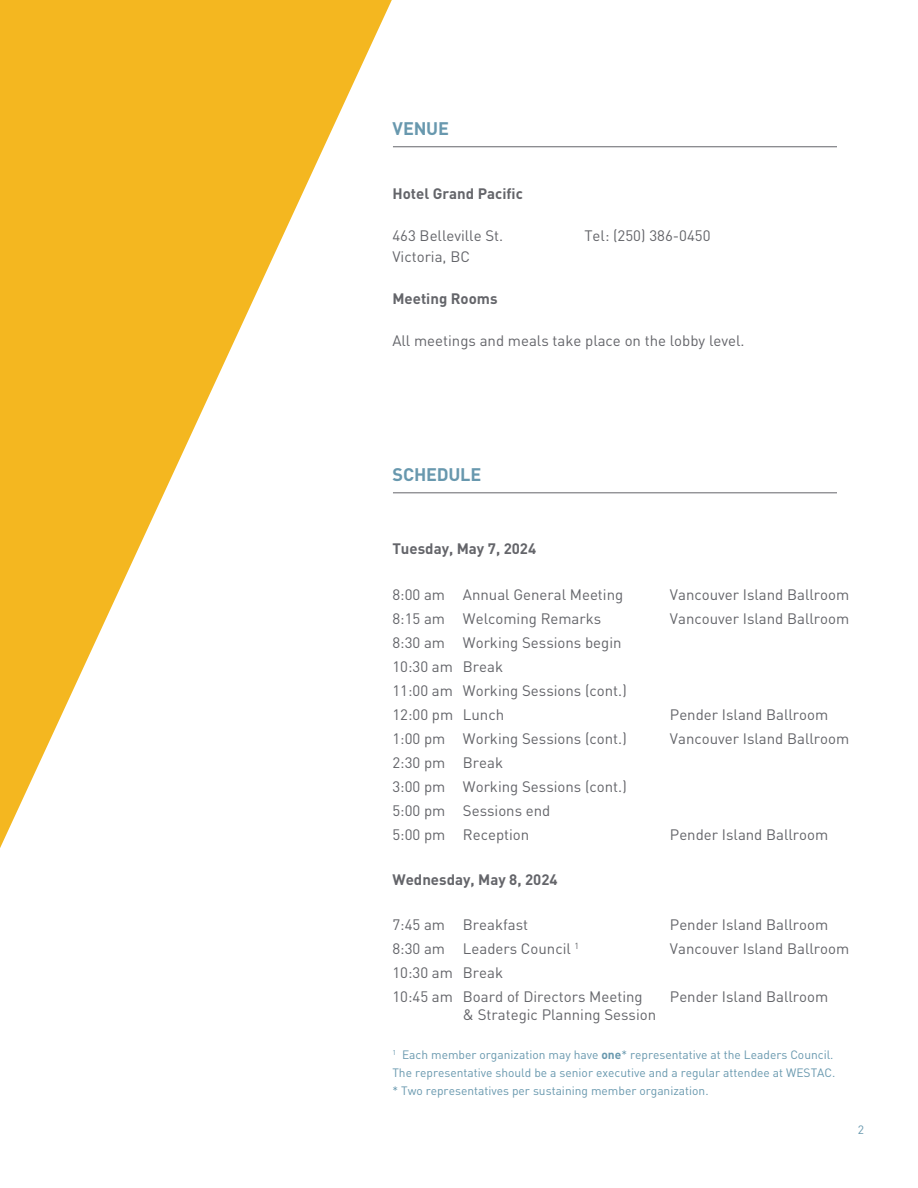
<style>
.page{position:relative;width:918px;height:1188px;background:#fff}
.page>*{position:absolute;margin:0;border:0;box-sizing:border-box;transform-origin:0 0}
.t1{font:700 18px "DINOT";letter-spacing:-.01em;color:#6898ae}
.t2{font:15px/24px "DINOT";color:#64656a}
.t3{font:700 15px "DINOT";color:#64656a}
.t4{font:12px/18px "DINOT";color:#6898ae}
.s1{color:#fff}
.s2{font-weight:700}
</style>
<div class="page">
<hr style="left:393px;top:147px;width:444px;height:1px;background:#64656a">
<hr style="left:393px;top:493px;width:444px;height:1px;background:#64656a">
<svg style="left:0;top:0;width:467px;height:848px"></svg>
<p class="t1" style="left:393px;top:116px;width:58px">VENUE</p>
<p class="t3" style="left:392px;top:184px;width:132px">Hotel Grand Pacific</p>
<p class="t2" style="left:392px;top:223px;width:112px">463 Belleville St.</p>
<p class="t2" style="left:584px;top:223px;width:128px">Tel: (250) 386-0450</p>
<p class="t2" style="left:392px;top:244px;width:79px">Victoria, BC</p>
<p class="t3" style="left:392px;top:289px;width:107px">Meeting Rooms</p>
<p class="t2" style="left:392px;top:328px;width:354px">All meetings and meals take place on the lobby level.</p>
<p class="t1" style="left:393px;top:463px;width:90px">SCHEDULE</p>
<p class="t3" style="left:392px;top:538px;width:145px">Tuesday, May 7, 2024</p>
<p class="t2" style="left:392px;top:582px;width:232px">8:00 am Annual General Meeting</p>
<p class="t2" style="left:670px;top:582px;width:181px">Vancouver Island Ballroom</p>
<p class="t2" style="left:392px;top:606px;width:210px">8:15 am Welcoming Remarks</p>
<p class="t2" style="left:670px;top:606px;width:181px">Vancouver Island Ballroom</p>
<p class="t2" style="left:392px;top:630px;width:231px">8:30 am Working Sessions begin</p>
<p class="t2" style="left:392px;top:654px;width:236px">10:30 am Break<br>11:00 am Working Sessions (cont.)<br>12:00 pm Lunch</p>
<p class="t2" style="left:670px;top:702px;width:160px">Pender Island Ballroom</p>
<p class="t2" style="left:392px;top:726px;width:236px">1:00 pm Working Sessions (cont.)</p>
<p class="t2" style="left:670px;top:726px;width:181px">Vancouver Island Ballroom</p>
<p class="t2" style="left:392px;top:750px;width:236px">2:30 pm Break<br>3:00 pm Working Sessions (cont.)</p>
<p class="t2" style="left:392px;top:798px;width:160px">5:00 pm Sessions end</p>
<p class="t2" style="left:392px;top:822px;width:138px">5:00 pm Reception</p>
<p class="t2" style="left:670px;top:822px;width:160px">Pender Island Ballroom</p>
<p class="t3" style="left:392px;top:870px;width:167px">Wednesday, May 8, 2024</p>
<p class="t2" style="left:392px;top:912px;width:137px">7:45 am Breakfast</p>
<p class="t2" style="left:670px;top:912px;width:160px">Pender Island Ballroom</p>
<p class="t2" style="left:392px;top:936px;width:188px">8:30 am Leaders Council <sup>1</sup></p>
<p class="t2" style="left:670px;top:936px;width:181px">Vancouver Island Ballroom</p>
<p class="t2" style="left:392px;top:960px;width:112px">10:30 am Break</p>
<p class="t2" style="left:392px;top:984px;width:252px">10:45 am Board of Directors Meeting</p>
<p class="t2" style="left:670px;top:984px;width:160px">Pender Island Ballroom</p>
<p class="t2" style="left:392px;top:1002px;width:265px"><span class="s1">11:00 am</span> &amp; Strategic Planning Session</p>
<p class="t4" style="left:392px;top:1046px;width:445px"><sup>1</sup> Each member organization may have <span class="s2">one</span>* representative at the Leaders Council.<br>The representative should be a senior executive and a regular attendee at WESTAC.</p>
<p class="t4" style="left:392px;top:1082px;width:318px">* Two representatives per sustaining member organization.</p>
<p class="t4" style="left:858px;top:1120px;width:8px">2</p>
</div>
